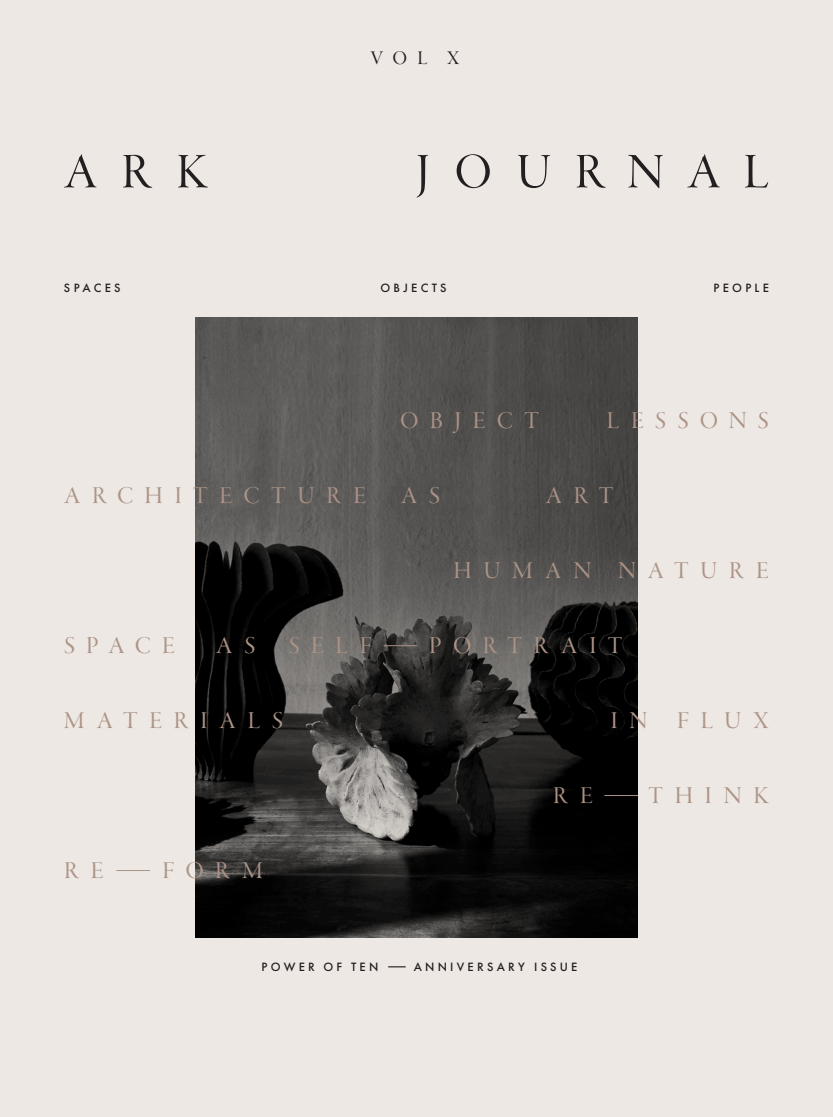
<style>
.page{position:relative;width:833px;height:1117px;background:#fff}
.page>*{position:absolute;margin:0;border:0;box-sizing:border-box;transform-origin:0 0}
.t1{font:25px "Garamond Premr Pro Disp";letter-spacing:.465em;color:#ac9386}
.t2{font:25px "Garamond Premr Pro Disp";letter-spacing:.445em;color:#ac9386}
.t3{font:20px "Garamond Premr Pro Disp";color:#231f20}
.t4{font:500 12.5px "Futura PT";letter-spacing:.26em;color:#231f20}
</style>
<div class="page">
<div style="left:0;top:0;width:833px;height:1116px;background:#ede8e3"></div>
<img style="left:195px;top:317px;width:443px;height:620px">
<svg style="left:64px;top:154px;width:704px;height:43px"></svg>
<hr style="left:604px;top:795px;width:34px;height:1px;background:#ac9386">
<hr style="left:116px;top:870px;width:34px;height:1px;background:#ac9386">
<hr style="left:384px;top:645px;width:33px;height:1px;background:#ac9386">
<p class="t3" style="left:371px;top:47px;width:90px">VOL X</p>
<p class="t4" style="left:64px;top:280px;width:58px">SPACES</p>
<p class="t4" style="left:380px;top:280px;width:68px">OBJECTS</p>
<p class="t4" style="left:714px;top:280px;width:57px">PEOPLE</p>
<p class="t1" style="left:400px;top:407px;width:140px">OBJECT</p>
<p class="t2" style="left:607px;top:407px;width:164px">LESSONS</p>
<p class="t1" style="left:64px;top:482px;width:304px">ARCHITECTURE</p>
<p class="t1" style="left:401px;top:482px;width:41px">A S</p>
<p class="t1" style="left:546px;top:482px;width:69px">ART</p>
<p class="t1" style="left:454px;top:557px;width:317px">HUMAN NATURE</p>
<p class="t1" style="left:64px;top:632px;width:112px">SPACE</p>
<p class="t1" style="left:216px;top:632px;width:41px">A S</p>
<p class="t1" style="left:289px;top:632px;width:84px">SELF</p>
<p class="t1" style="left:429px;top:632px;width:195px">PORTRAIT</p>
<p class="t1" style="left:64px;top:707px;width:221px">MATERIALS</p>
<p class="t1" style="left:611px;top:707px;width:160px">IN FLUX</p>
<p class="t1" style="left:64px;top:857px;width:41px">R E</p>
<p class="t1" style="left:163px;top:857px;width:102px">FORM</p>
<p class="t1" style="left:553px;top:782px;width:41px">R E</p>
<p class="t1" style="left:649px;top:782px;width:122px">THINK</p>
<p class="t4" style="left:262px;top:959px;width:317px">POWER OF TEN —— ANNIVERSARY ISSUE</p>
</div>
